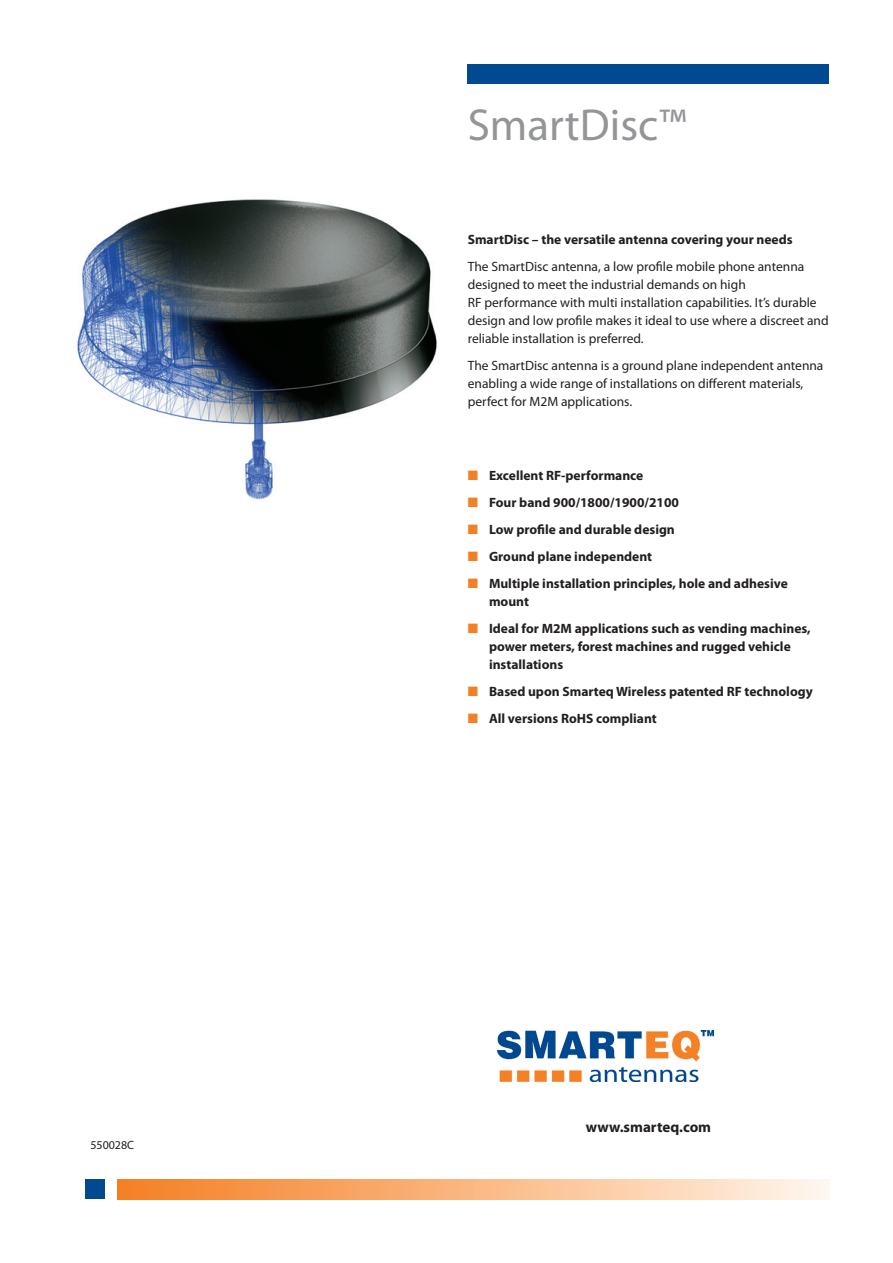
<style>
.page{position:relative;width:893px;height:1263px;background:#fff}
.page>*{position:absolute;margin:0;border:0;box-sizing:border-box;transform-origin:0 0}
.Rubrik1{font:45px "Myriad Pro";color:#939598}
.t1{font:700 15px "Myriad Pro";color:#231f20}
.Brödtext{font:13.5px/18px "Myriad Pro";color:#231f20}
.Punktad_rext{font:700 13.5px/18px "Myriad Pro";color:#231f20}
.Brödtext-2{font:700 13.5px "Myriad Pro";color:#231f20}
.t2{font:12px "Myriad Pro";color:#231f20}
.s1{color:#f48026}
</style>
<div class="page">
<img style="left:77px;top:199px;width:360px;height:301px">
<div style="left:118px;top:1179px;width:711px;height:20px;background:linear-gradient(to right,#f57e21,#fff5ea)"></div>
<div style="left:85px;top:1179px;width:20px;height:20px;background:#014990"></div>
<div style="left:468px;top:64px;width:361px;height:20px;background:#014990"></div>
<img style="left:497px;top:1030px;width:217px;height:51px">
<p class="t2" style="left:90px;top:1137px;width:45px">550028C</p>
<p class="Rubrik1" style="left:468px;top:97px;width:220px">SmartDisc™</p>
<p class="Brödtext-2" style="left:468px;top:231px;width:326px">SmartDisc – the versatile antenna covering your needs</p>
<p class="Brödtext" style="left:468px;top:257px;width:362px">The SmartDisc antenna, a low profile mobile phone antenna designed to meet the industrial demands on high<br>RF performance with multi installation capabilities. It’s durable design and low profile makes it ideal to use where a discreet and reliable installation is preferred.</p>
<p class="Brödtext" style="left:468px;top:356px;width:357px">The SmartDisc antenna is a ground plane independent antenna enabling a wide range of installations on different materials, perfect for M2M applications.</p>
<p class="Punktad_rext" style="left:468px;top:465px;width:177px"><span class="s1">■</span> Excellent RF-performance</p>
<p class="Punktad_rext" style="left:468px;top:492px;width:213px"><span class="s1">■</span> Four band 900/1800/1900/2100</p>
<p class="Punktad_rext" style="left:468px;top:519px;width:209px"><span class="s1">■</span> Low profile and durable design</p>
<p class="Punktad_rext" style="left:468px;top:546px;width:186px"><span class="s1">■</span> Ground plane independent</p>
<p class="Punktad_rext" style="left:489px;top:573px;width:300px;text-indent:-21px"><span class="s1">■</span> Multiple installation principles, hole and adhesive mount</p>
<p class="Punktad_rext" style="left:489px;top:618px;width:323px;text-indent:-21px"><span class="s1">■</span> Ideal for M2M applications such as vending machines, power meters, forest machines and rugged vehicle installations</p>
<p class="Punktad_rext" style="left:468px;top:681px;width:347px"><span class="s1">■</span> Based upon Smarteq Wireless patented RF technology</p>
<p class="Punktad_rext" style="left:468px;top:708px;width:191px"><span class="s1">■</span> All versions RoHS compliant</p>
<p class="t1" style="left:586px;top:1117px;width:127px">www.smarteq.com</p>
</div>
